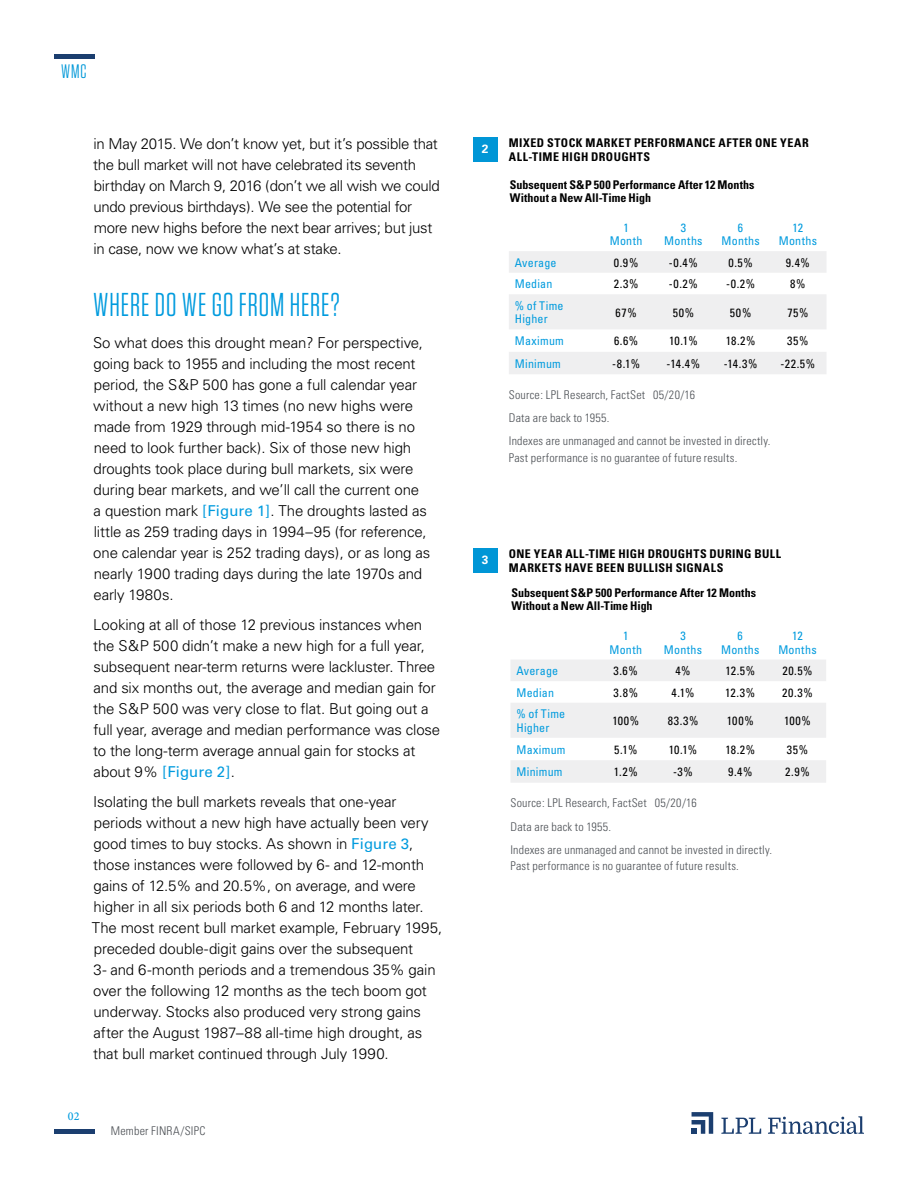
<style>
.page{position:relative;width:918px;height:1188px;background:#fff}
.page>*{position:absolute;margin:0;border:0;box-sizing:border-box;transform-origin:0 0}
.t1{font:33px "Tungsten Narrow";letter-spacing:.025em;color:#009bde}
.t2{font:19.5px "Tungsten Narrow";color:#0098d8}
.t3{font:300 15px/21px "Univers";letter-spacing:-.01em;color:#000}
.t4{font:300 condensed 12px/23.2px "Univers";letter-spacing:.02em;color:#4b4f54}
.t5{font:condensed 12px "Univers";letter-spacing:.05em;color:#000}
.t6{font:condensed 12px/13.5px "Univers";letter-spacing:.02em;color:#009bde;text-align:center}
.t7{font:700 condensed 12px/13.5px "Univers";color:#000}
.t8{font:700 condensed 12px/13.5px "Univers";letter-spacing:.03em;color:#000}
.t9{font:500 12px "Minion Pro";color:#009bde}
.t10{font:700 12px "Univers";color:#fff}
.s1{font-weight:400;color:#009bde}
</style>
<div class="page">
<hr style="left:54px;top:1130px;width:40px;height:4px;background:#1b3e6f">
<hr style="left:54px;top:54px;width:40px;height:4px;background:#1b3e6f">
<svg style="left:692px;top:1112px;width:21px;height:22px"></svg>
<svg style="left:721px;top:1118px;width:40px;height:16px"></svg>
<svg style="left:768px;top:1116px;width:96px;height:18px"></svg>
<div style="left:473px;top:137px;width:24px;height:25px;background:#0096d6"></div>
<svg style="left:509px;top:251px;width:317px;height:123px"></svg>
<div style="left:473px;top:548px;width:24px;height:24px;background:#0096d6"></div>
<svg style="left:511px;top:660px;width:315px;height:123px"></svg>
<h2 class="t2" style="left:61px;top:62px;width:27px">WMC</h2>
<p class="t3" style="left:93px;top:133px;width:348px">in May 2015. We don’t know yet, but it’s possible that the bull market will not have celebrated its seventh birthday on March 9, 2016 (don’t we all wish we could undo previous birthdays). We see the potential for more new highs before the next bear arrives; but just in case, now we know what’s at stake.</p>
<h1 class="t1" style="left:93px;top:289px;width:248px">WHERE DO WE GO FROM HERE?</h1>
<p class="t3" style="left:93px;top:332px;width:339px">So what does this drought mean? For perspective, going back to 1955 and including the most recent period, the S&amp;P 500 has gone a full calendar year without a new high 13 times (no new highs were made from 1929 through mid-1954 so there is no need to look further back). Six of those new high droughts took place during bull markets, six were during bear markets, and we’ll call the current one<br>a question mark <span class="s1">[Figure 1]</span>. The droughts lasted as little as 259 trading days in 1994–95 (for reference, one calendar year is 252 trading days), or as long as nearly 1900 trading days during the late 1970s and early 1980s.</p>
<p class="t3" style="left:93px;top:614px;width:349px">Looking at all of those 12 previous instances when the S&amp;P 500 didn’t make a new high for a full year, subsequent near-term returns were lackluster. Three and six months out, the average and median gain for the S&amp;P 500 was very close to flat. But going out a full year, average and median performance was close to the long-term average annual gain for stocks at about 9% <span class="s1">[Figure 2]</span>.</p>
<p class="t3" style="left:92px;top:791px;width:352px">Isolating the bull markets reveals that one-year periods without a new high have actually been very good times to buy stocks. As shown in <span class="s1">Figure 3</span>, those instances were followed by 6- and 12-month gains of 12.5% and 20.5%, on average, and were higher in all six periods both 6 and 12 months later.<br>The most recent bull market example, February 1995, preceded double-digit gains over the subsequent<br>3- and 6-month periods and a tremendous 35% gain over the following 12 months as the tech boom got underway. Stocks also produced very strong gains after the August 1987–88 all-time high drought, as that bull market continued through July 1990.</p>
<p class="t9" style="left:68px;top:1108px;width:13px">02</p>
<p class="t4" style="left:111px;top:1119px;width:96px">Member FINRA/SIPC</p>
<p class="t10" style="left:482px;top:142px;width:8px">2</p>
<p class="t8" style="left:509px;top:136px;width:301px">MIXED STOCK MARKET PERFORMANCE AFTER ONE YEAR<br>ALL-TIME HIGH DROUGHTS</p>
<p class="t7" style="left:510px;top:178px;width:246px">Subsequent S&amp;P 500 Performance After 12 Months<br>Without a New All-Time High</p>
<p class="t6" style="left:610px;top:220px;width:34px">1<br>Month</p>
<p class="t6" style="left:664px;top:220px;width:40px">3<br>Months</p>
<p class="t6" style="left:722px;top:220px;width:40px">6<br>Months</p>
<p class="t6" style="left:779px;top:220px;width:40px">12<br>Months</p>
<p class="t6" style="left:515px;top:256px;width:43px">Average</p>
<p class="t5" style="left:614px;top:255px;width:26px">0.9%</p>
<p class="t5" style="left:669px;top:255px;width:30px">-0.4%</p>
<p class="t5" style="left:729px;top:255px;width:26px">0.5%</p>
<p class="t5" style="left:786px;top:255px;width:26px">9.4%</p>
<p class="t6" style="left:515px;top:277px;width:39px">Median</p>
<p class="t5" style="left:614px;top:276px;width:26px">2.3%</p>
<p class="t5" style="left:669px;top:276px;width:30px">-0.2%</p>
<p class="t5" style="left:726px;top:276px;width:30px">-0.2%</p>
<p class="t5" style="left:790px;top:276px;width:17px">8%</p>
<p class="t6" style="left:515px;top:299px;width:50px;text-align:left">% of Time<br>Higher</p>
<p class="t5" style="left:616px;top:305px;width:23px">67%</p>
<p class="t5" style="left:673px;top:305px;width:23px">50%</p>
<p class="t5" style="left:730px;top:305px;width:23px">50%</p>
<p class="t5" style="left:787px;top:305px;width:23px">75%</p>
<p class="t6" style="left:515px;top:334px;width:51px">Maximum</p>
<p class="t5" style="left:614px;top:334px;width:26px">6.6%</p>
<p class="t5" style="left:669px;top:334px;width:30px">10.1%</p>
<p class="t5" style="left:726px;top:334px;width:31px">18.2%</p>
<p class="t5" style="left:787px;top:334px;width:23px">35%</p>
<p class="t6" style="left:515px;top:357px;width:48px">Minimum</p>
<p class="t5" style="left:612px;top:356px;width:29px">-8.1%</p>
<p class="t5" style="left:667px;top:356px;width:35px">-14.4%</p>
<p class="t5" style="left:724px;top:356px;width:35px">-14.3%</p>
<p class="t5" style="left:781px;top:356px;width:36px">-22.5%</p>
<p class="t4" style="left:509px;top:383px;width:263px">Source: LPL Research, FactSet 05/20/16<br>Data are back to 1955.<br>Indexes are unmanaged and cannot be invested in directly.</p>
<p class="t4" style="left:509px;top:446px;width:230px">Past performance is no guarantee of future results.</p>
<p class="t10" style="left:482px;top:553px;width:8px">3</p>
<p class="t8" style="left:509px;top:547px;width:274px">ONE YEAR ALL-TIME HIGH DROUGHTS DURING BULL<br>MARKETS HAVE BEEN BULLISH SIGNALS</p>
<p class="t7" style="left:511px;top:586px;width:246px">Subsequent S&amp;P 500 Performance After 12 Months<br>Without a New All-Time High</p>
<p class="t6" style="left:609px;top:629px;width:34px">1<br>Month</p>
<p class="t6" style="left:664px;top:629px;width:40px">3<br>Months</p>
<p class="t6" style="left:721px;top:629px;width:40px">6<br>Months</p>
<p class="t6" style="left:778px;top:629px;width:40px">12<br>Months</p>
<p class="t6" style="left:516px;top:664px;width:43px">Average</p>
<p class="t5" style="left:614px;top:663px;width:26px">3.6%</p>
<p class="t5" style="left:675px;top:663px;width:17px">4%</p>
<p class="t5" style="left:725px;top:663px;width:31px">12.5%</p>
<p class="t5" style="left:782px;top:663px;width:32px">20.5%</p>
<p class="t6" style="left:516px;top:686px;width:39px">Median</p>
<p class="t5" style="left:614px;top:685px;width:26px">3.8%</p>
<p class="t5" style="left:671px;top:685px;width:25px">4.1%</p>
<p class="t5" style="left:725px;top:685px;width:31px">12.3%</p>
<p class="t5" style="left:782px;top:685px;width:32px">20.3%</p>
<p class="t6" style="left:517px;top:707px;width:50px;text-align:left">% of Time<br>Higher</p>
<p class="t5" style="left:612px;top:713px;width:28px">100%</p>
<p class="t5" style="left:668px;top:713px;width:32px">83.3%</p>
<p class="t5" style="left:727px;top:713px;width:28px">100%</p>
<p class="t5" style="left:784px;top:713px;width:28px">100%</p>
<p class="t6" style="left:517px;top:743px;width:51px">Maximum</p>
<p class="t5" style="left:614px;top:742px;width:25px">5.1%</p>
<p class="t5" style="left:669px;top:742px;width:30px">10.1%</p>
<p class="t5" style="left:725px;top:742px;width:31px">18.2%</p>
<p class="t5" style="left:787px;top:742px;width:23px">35%</p>
<p class="t6" style="left:517px;top:765px;width:48px">Minimum</p>
<p class="t5" style="left:614px;top:764px;width:25px">1.2%</p>
<p class="t5" style="left:673px;top:764px;width:21px">-3%</p>
<p class="t5" style="left:728px;top:764px;width:26px">9.4%</p>
<p class="t5" style="left:785px;top:764px;width:26px">2.9%</p>
<p class="t4" style="left:511px;top:792px;width:263px">Source: LPL Research, FactSet 05/20/16<br>Data are back to 1955.<br>Indexes are unmanaged and cannot be invested in directly.</p>
<p class="t4" style="left:511px;top:855px;width:230px">Past performance is no guarantee of future results.</p>
</div>
